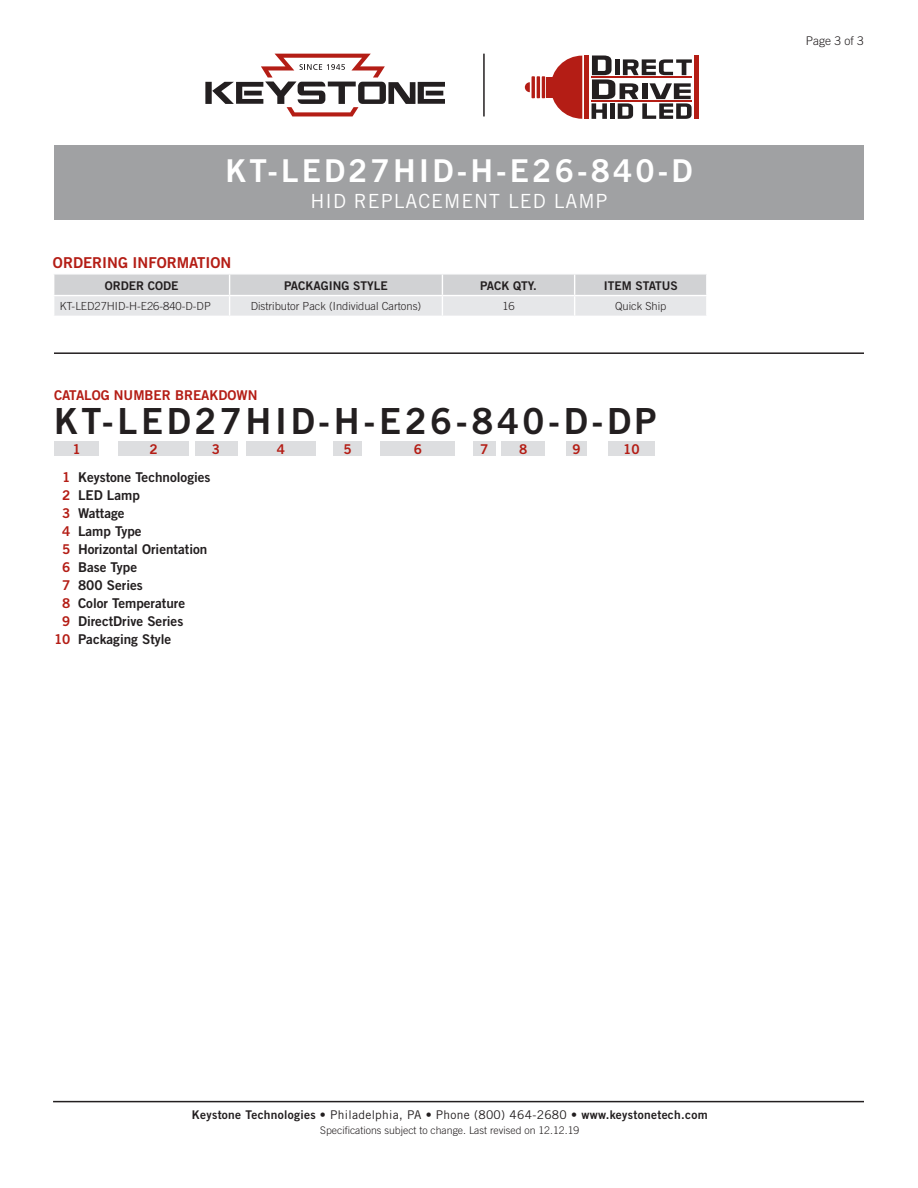
<style>
.page{position:relative;width:918px;height:1188px;background:#fff}
.page>*{position:absolute;margin:0;border:0;box-sizing:border-box;transform-origin:0 0}
.t1{font:36px "Trade Gothic Bold Two";letter-spacing:.1em;color:#231f20}
.t2{font:31.5px "Trade Gothic Bold Two";letter-spacing:.1em;color:#fff}
.t3{font:19.5px "Trade Gothic";letter-spacing:.05em;color:#fff}
.t4{font:15px "Trade Gothic Bold Two";color:#b41d15}
.Catalog_Key{font:13.5px "Trade Gothic Bold Two";color:#231f20}
.Heading_01{font:13.5px "Trade Gothic Bold Two";color:#b41d15}
.Catalog_BarNumber{font:13.5px "Trade Gothic Bold Two";color:#b41d15}
.t5{font:12px "Trade Gothic Bold Two";letter-spacing:.025em;color:#231f20}
.t6{font:12px "Trade Gothic Bold Two";color:#231f20}
.t7{font:300 12px "Trade Gothic";color:#231f20}
.t8{font:300 11.1px "Trade Gothic";color:#231f20}
.t9{font:300 10.5px "Trade Gothic";color:#231f20}
.s1{color:#b41d15}
.s2{font-family:"Trade Gothic"}
</style>
<div class="page">
<div style="left:54px;top:146px;width:810px;height:74px;background:#a0a1a3"></div>
<svg style="left:205px;top:54px;width:240px;height:62px"></svg>
<hr style="left:483px;top:54px;width:2px;height:62px;background:#231f20">
<svg style="left:54px;top:274px;width:653px;height:42px;background:#dddee0"></svg>
<hr style="left:706px;top:296px;width:2px;height:20px;background:#fff">
<hr style="left:54px;top:352px;width:810px;height:2px;background:#231f20">
<svg style="left:552px;top:56px;width:30px;height:63px"></svg>
<hr style="left:585px;top:56px;width:4px;height:63px;background:#b41d15">
<div style="left:694px;top:56px;width:5px;height:63px;background:#b41d15"></div>
<div style="left:547px;top:77px;width:6px;height:21px;background:#b41d15"></div>
<svg style="left:525px;top:82px;width:5px;height:10px"></svg>
<hr style="left:542px;top:76px;width:3px;height:22px;background:#b41d15">
<hr style="left:537px;top:76px;width:3px;height:22px;background:#b41d15">
<hr style="left:532px;top:76px;width:3px;height:22px;background:#b41d15">
<svg style="left:592px;top:56px;width:100px;height:63px"></svg>
<div style="left:54px;top:441px;width:45px;height:15px;background:#dddee0"></div>
<div style="left:118px;top:441px;width:71px;height:15px;background:#dddee0"></div>
<div style="left:246px;top:441px;width:70px;height:15px;background:#dddee0"></div>
<div style="left:195px;top:441px;width:42px;height:15px;background:#dddee0"></div>
<div style="left:333px;top:441px;width:29px;height:15px;background:#dddee0"></div>
<div style="left:381px;top:441px;width:74px;height:15px;background:#dddee0"></div>
<div style="left:473px;top:441px;width:23px;height:15px;background:#dddee0"></div>
<div style="left:566px;top:441px;width:21px;height:15px;background:#dddee0"></div>
<div style="left:502px;top:441px;width:43px;height:15px;background:#dddee0"></div>
<div style="left:608px;top:441px;width:47px;height:15px;background:#dddee0"></div>
<hr style="left:53px;top:1101px;width:811px;height:1px;background:#231f20">
<p class="t2" style="left:225px;top:151px;width:469px">KT-LED27HID-H-E26-840-D</p>
<p class="t3" style="left:310px;top:189px;width:299px">HID REPLACEMENT LED LAMP</p>
<p class="t4" style="left:53px;top:253px;width:180px">ORDERING INFORMATION</p>
<p class="t6" style="left:105px;top:278px;width:75px">ORDER CODE</p>
<p class="t6" style="left:284px;top:278px;width:105px">PACKAGING STYLE</p>
<p class="t6" style="left:480px;top:278px;width:58px">PACK QTY.</p>
<p class="t6" style="left:604px;top:278px;width:75px">ITEM STATUS</p>
<p class="t8" style="left:60px;top:300px;width:153px">KT-LED27HID-H-E26-840-D-DP</p>
<p class="t8" style="left:251px;top:300px;width:172px">Distributor Pack (Individual Cartons)</p>
<p class="t8" style="left:502px;top:300px;width:14px">16</p>
<p class="t8" style="left:615px;top:300px;width:53px">Quick Ship</p>
<p class="Heading_01" style="left:54px;top:387px;width:205px">CATALOG NUMBER BREAKDOWN</p>
<p class="t1" style="left:54px;top:399px;width:604px">KT-LED27HID-H-E26-840-D-DP</p>
<p class="Catalog_BarNumber" style="left:72px;top:441px;width:10px">1</p>
<p class="Catalog_BarNumber" style="left:150px;top:441px;width:10px">2</p>
<p class="Catalog_BarNumber" style="left:212px;top:441px;width:10px">3</p>
<p class="Catalog_BarNumber" style="left:277px;top:441px;width:10px">4</p>
<p class="Catalog_BarNumber" style="left:343px;top:441px;width:10px">5</p>
<p class="Catalog_BarNumber" style="left:414px;top:441px;width:10px">6</p>
<p class="Catalog_BarNumber" style="left:480px;top:441px;width:10px">7</p>
<p class="Catalog_BarNumber" style="left:519px;top:441px;width:10px">8</p>
<p class="Catalog_BarNumber" style="left:573px;top:441px;width:10px">9</p>
<p class="Catalog_BarNumber" style="left:623px;top:441px;width:18px">10</p>
<p class="Catalog_Key" style="left:62px;top:469px;width:150px"><span class="s1">1</span> Keystone Technologies</p>
<p class="Catalog_Key" style="left:62px;top:487px;width:79px"><span class="s1">2</span> LED Lamp</p>
<p class="Catalog_Key" style="left:62px;top:505px;width:64px"><span class="s1">3</span> Wattage</p>
<p class="Catalog_Key" style="left:62px;top:523px;width:81px"><span class="s1">4</span> Lamp Type</p>
<p class="Catalog_Key" style="left:62px;top:541px;width:147px"><span class="s1">5</span> Horizontal Orientation</p>
<p class="Catalog_Key" style="left:62px;top:559px;width:76px"><span class="s1">6</span> Base Type</p>
<p class="Catalog_Key" style="left:62px;top:577px;width:82px"><span class="s1">7</span> 800 Series</p>
<p class="Catalog_Key" style="left:62px;top:595px;width:124px"><span class="s1">8</span> Color Temperature</p>
<p class="Catalog_Key" style="left:62px;top:613px;width:123px"><span class="s1">9</span> DirectDrive Series</p>
<p class="Catalog_Key" style="left:54px;top:631px;width:119px"><span class="s1">10</span> Packaging Style</p>
<p class="t7" style="left:806px;top:34px;width:60px">Page 3 of 3</p>
<p class="t5" style="left:192px;top:1107px;width:518px">Keystone Technologies • <span class="s2">Philadelphia, PA</span> • <span class="s2">Phone (800) 464-2680 •</span> www.keystonetech.com</p>
<p class="t9" style="left:320px;top:1124px;width:261px">Specifications subject to change. Last revised on 12.12.19</p>
</div>
